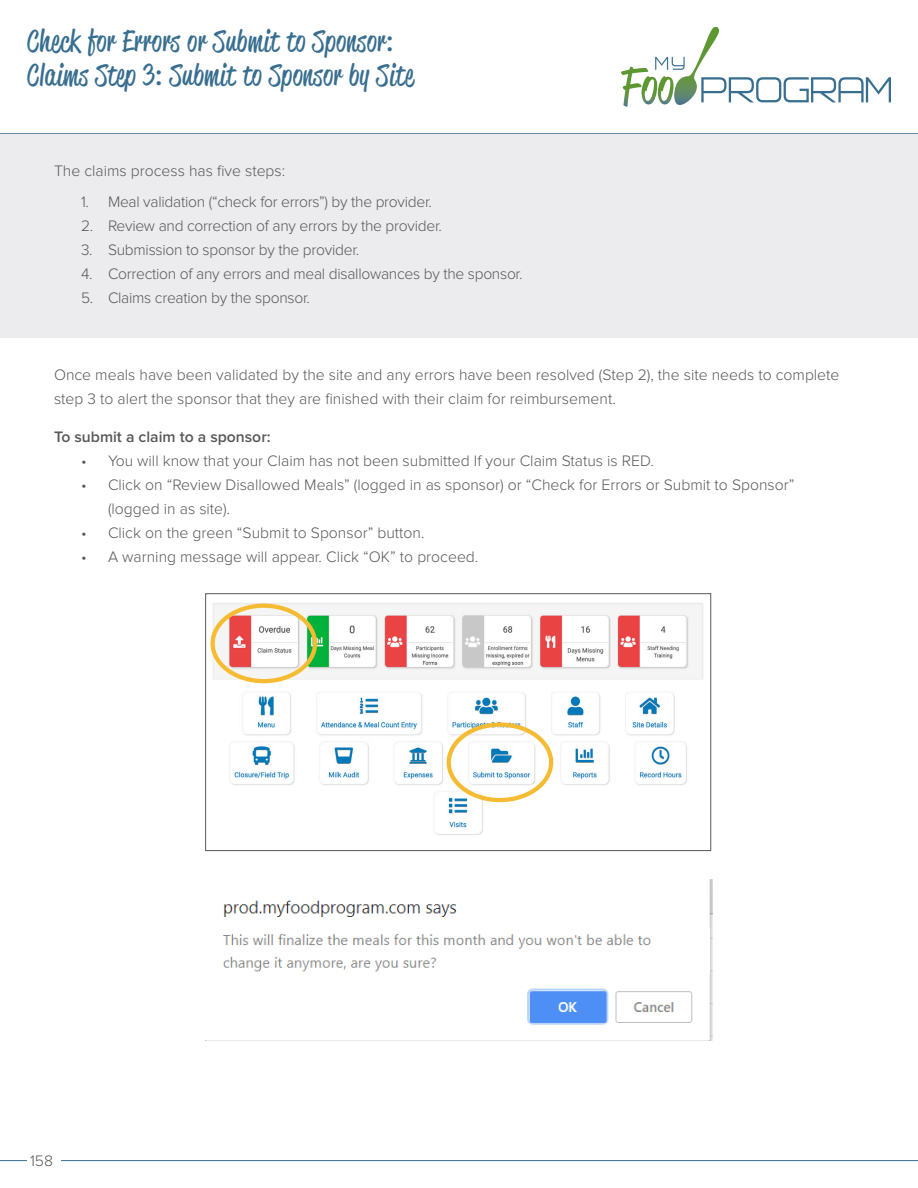
<style>
.page{position:relative;width:918px;height:1188px;background:#fff}
.page>*{position:absolute;margin:0;border:0;box-sizing:border-box;transform-origin:0 0}
.t1{font:30px/34.5px "Reklame Script Regular DEMO";letter-spacing:.025em;color:#386e8f}
.t2{font:300 15.75px/24px "Proxima Nova";color:#57585a}
.t3{font:600 15.75px "Proxima Nova";color:#57585a}
.s1{font-family:"Proxima Nova";font-weight:600}
</style>
<div class="page">
<hr style="left:0;top:1160px;width:918px;height:1px;background:#386e8f">
<div style="left:27px;top:1145px;width:34px;height:34px;background:#fff"></div>
<svg style="left:621px;top:27px;width:270px;height:80px"></svg>
<hr style="left:0;top:133px;width:918px;height:1px;background:#386e8f">
<img style="left:223px;top:879px;width:489px;height:161px">
<img style="left:212px;top:603px;width:491px;height:232px">
<div style="left:206px;top:594px;width:505px;height:257px;border:1px solid #57585a"></div>
<div style="left:210px;top:604px;width:107px;height:79px;border:4px solid #f5bb33;border-radius:50%"></div>
<div style="left:447px;top:722px;width:106px;height:80px;border:4px solid #f5bb33;border-radius:50%"></div>
<div style="left:0;top:135px;width:918px;height:203px;background:#ececee"></div>
<p class="t1" style="left:27px;top:26px;width:388px">Check for Errors or Submit to Sponsor<span class="s1">:<br></span>Claims Step 3<span class="s1">:</span> Submit to Sponsor by Site</p>
<p class="t2" style="left:54px;top:160px;width:233px">The claims process has five steps:</p>
<p class="t2" style="left:81px;top:190px;width:352px">1. Meal validation (“check for errors”) by the provider.</p>
<p class="t2" style="left:81px;top:214px;width:362px">2. Review and correction of any errors by the provider.</p>
<p class="t2" style="left:81px;top:238px;width:280px">3. Submission to sponsor by the provider.</p>
<p class="t2" style="left:81px;top:262px;width:443px">4. Correction of any errors and meal disallowances by the sponsor.</p>
<p class="t2" style="left:81px;top:286px;width:230px">5. Claims creation by the sponsor.</p>
<p class="t2" style="left:54px;top:364px;width:787px">Once meals have been validated by the site and any errors have been resolved (Step 2), the site needs to complete step 3 to alert the sponsor that they are finished with their claim for reimbursement.</p>
<p class="t3" style="left:54px;top:430px;width:218px">To submit a claim to a sponsor:</p>
<p class="t2" style="left:81px;top:449px;width:575px">• You will know that your Claim has not been submitted If your Claim Status is RED.</p>
<p class="t2" style="left:108px;top:473px;width:688px;text-indent:-27px">• Click on “Review Disallowed Meals” (logged in as sponsor) or “Check for Errors or Submit to Sponsor” (logged in as site).</p>
<p class="t2" style="left:81px;top:521px;width:345px">• Click on the green “Submit to Sponsor” button.</p>
<p class="t2" style="left:81px;top:545px;width:399px">• A warning message will appear. Click “OK” to proceed.</p>
<p class="t2" style="left:30px;top:1149px;width:25px">158</p>
</div>
